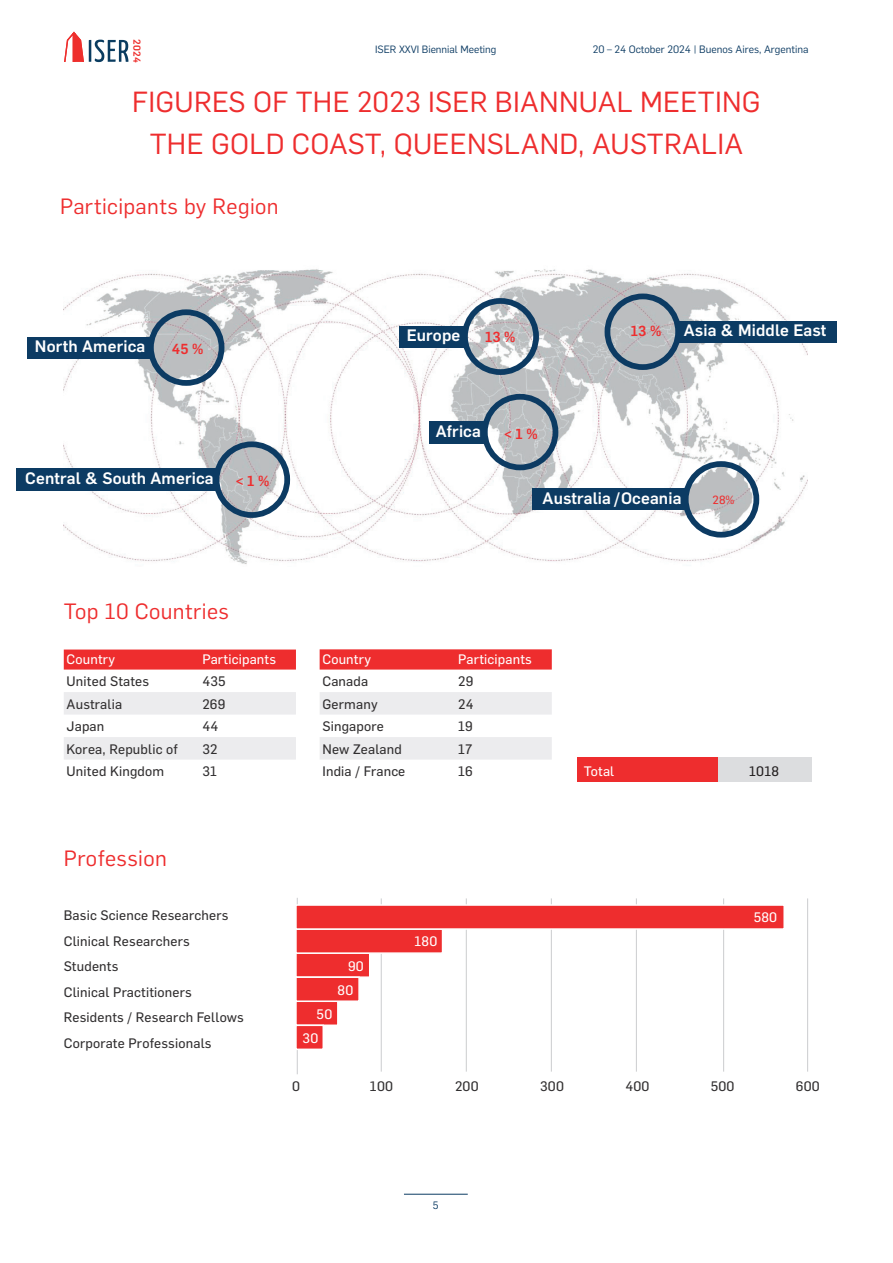
<style>
.page{position:relative;width:893px;height:1263px;background:#fff}
.page>*{position:absolute;margin:0;border:0;box-sizing:border-box;transform-origin:0 0}
.t1{font:28.5px/42px "Flama";letter-spacing:.01em;color:#ee2d2e;text-align:center}
.t2{font:21.75px "Flama";letter-spacing:.02em;color:#ee2d2e}
.t3{font:500 16.35px "Flama";letter-spacing:.01em;color:#fff}
.t4{font:500 14.25px "Flama";color:#ee2d2e}
.t5{font:13.5px/25.5px "Flama Basic";letter-spacing:.015em;color:#312f30}
.t6{font:13.5px/24.3px "Flama Basic";letter-spacing:.015em;color:#fff}
.t7{font:13.5px "Flama Basic";color:#231f20}
.t8{font:11.7px "Flama Basic";color:#ee2d2e}
.t9{font:10.5px "Flama";color:#0c3b63}
.t10{font:10.35px "Flama";color:#0c3b63}
.t11{font:500 9.9px "Flama";color:#ee2f2d}
</style>
<div class="page">
<hr style="left:404px;top:1194px;width:64px;height:1px;background:#0c3b63">
<svg style="left:64px;top:31px;width:64px;height:31px"></svg>
<img style="left:64px;top:269px;width:744px;height:295px">
<div style="left:462px;top:298px;width:77px;height:77px;border:6px solid #0c3b63;border-radius:50%"></div>
<div style="left:148px;top:309px;width:76px;height:77px;border:6px solid #0c3b63;border-radius:50%"></div>
<div style="left:214px;top:441px;width:76px;height:77px;border:6px solid #0c3b63;border-radius:50%"></div>
<div style="left:482px;top:394px;width:76px;height:76px;border:6px solid #0c3b63;border-radius:50%"></div>
<div style="left:683px;top:461px;width:76px;height:77px;border:6px solid #0c3b63;border-radius:50%"></div>
<div style="left:399px;top:326px;width:67px;height:21px;background:#0c3b63"></div>
<div style="left:532px;top:488px;width:155px;height:22px;background:#0c3b63"></div>
<div style="left:605px;top:294px;width:76px;height:76px;border:6px solid #0c3b63;border-radius:50%"></div>
<div style="left:678px;top:321px;width:159px;height:22px;background:#0c3b63"></div>
<div style="left:27px;top:337px;width:124px;height:21px;background:#0c3b63"></div>
<div style="left:17px;top:469px;width:202px;height:22px;background:#0c3b63"></div>
<div style="left:429px;top:421px;width:57px;height:22px;background:#0c3b63"></div>
<div style="left:64px;top:649px;width:232px;height:20px;background:#ee2d2e"></div>
<svg style="left:64px;top:692px;width:232px;height:67px"></svg>
<div style="left:577px;top:757px;width:141px;height:25px;background:#ee2d2e"></div>
<div style="left:718px;top:757px;width:93px;height:25px;background:#dcdddf"></div>
<div style="left:320px;top:649px;width:232px;height:20px;background:#ee2d2e"></div>
<svg style="left:320px;top:692px;width:232px;height:67px"></svg>
<hr style="left:297px;top:898px;width:1px;height:176px;background:#d1d2d4">
<hr style="left:381px;top:898px;width:1px;height:173px;background:#d1d2d4">
<hr style="left:466px;top:898px;width:1px;height:173px;background:#d1d2d4">
<hr style="left:551px;top:898px;width:1px;height:173px;background:#d1d2d4">
<hr style="left:636px;top:898px;width:1px;height:173px;background:#d1d2d4">
<hr style="left:723px;top:898px;width:1px;height:173px;background:#d1d2d4">
<hr style="left:807px;top:898px;width:1px;height:173px;background:#d1d2d4">
<div style="left:295px;top:952px;width:75px;height:26px;background:#ee2d2e;border:2px solid #fff"></div>
<div style="left:295px;top:1000px;width:44px;height:26px;background:#ee2d2e;border:2px solid #fff"></div>
<div style="left:295px;top:1024px;width:29px;height:26px;background:#ee2d2e;border:2px solid #fff"></div>
<div style="left:295px;top:976px;width:65px;height:26px;background:#ee2d2e;border:2px solid #fff"></div>
<div style="left:295px;top:928px;width:148px;height:26px;background:#ee2d2e;border:2px solid #fff"></div>
<div style="left:295px;top:904px;width:490px;height:26px;background:#ee2d2e;border:2px solid #fff"></div>
<p class="t11" style="left:144px;top:39px;width:25px;rotate:90deg">2024</p>
<p class="t10" style="left:375px;top:42px;width:123px">ISER XXVI Biennial Meeting</p>
<p class="t9" style="left:593px;top:42px;width:217px">20 – 24 October 2024 | Buenos Aires, Argentina</p>
<h1 class="t1" style="left:132px;top:79px;width:630px">FIGURES OF THE 2023 ISER BIANNUAL MEETING<br>THE GOLD COAST, QUEENSLAND, AUSTRALIA</h1>
<h2 class="t2" style="left:60px;top:191px;width:220px">Participants by Region</h2>
<p class="t3" style="left:35px;top:334px;width:112px">North America</p>
<p class="t4" style="left:172px;top:339px;width:33px">45 %</p>
<p class="t3" style="left:25px;top:467px;width:190px">Central &amp; South America</p>
<p class="t4" style="left:236px;top:471px;width:35px">&lt; 1 %</p>
<h2 class="t2" style="left:64px;top:596px;width:167px">Top 10 Countries</h2>
<p class="t3" style="left:407px;top:323px;width:55px">Europe</p>
<p class="t4" style="left:485px;top:326px;width:32px">13 %</p>
<p class="t3" style="left:436px;top:419px;width:47px">Africa</p>
<p class="t4" style="left:504px;top:423px;width:35px">&lt; 1 %</p>
<p class="t4" style="left:631px;top:321px;width:32px">13 %</p>
<p class="t3" style="left:684px;top:319px;width:144px">Asia &amp; Middle East</p>
<p class="t3" style="left:543px;top:486px;width:140px">Australia /Oceania</p>
<p class="t8" style="left:713px;top:491px;width:23px">28%</p>
<p class="t6" style="left:67px;top:646px;width:50px">Country</p>
<p class="t6" style="left:202px;top:646px;width:75px">Participants</p>
<p class="t5" style="left:67px;top:668px;width:84px">United States</p>
<p class="t5" style="left:202px;top:668px;width:25px">435</p>
<p class="t5" style="left:67px;top:690px;width:57px">Australia</p>
<p class="t5" style="left:202px;top:690px;width:25px">269</p>
<p class="t5" style="left:67px;top:713px;width:39px">Japan</p>
<p class="t5" style="left:202px;top:713px;width:17px">44</p>
<p class="t5" style="left:67px;top:735px;width:113px">Korea, Republic of</p>
<p class="t5" style="left:202px;top:735px;width:17px">32</p>
<p class="t5" style="left:67px;top:758px;width:99px">United Kingdom</p>
<p class="t5" style="left:202px;top:758px;width:16px">31</p>
<p class="t6" style="left:584px;top:759px;width:32px">Total</p>
<p class="t7" style="left:749px;top:762px;width:31px">1018</p>
<p class="t6" style="left:322px;top:646px;width:50px">Country</p>
<p class="t6" style="left:458px;top:646px;width:75px">Participants</p>
<p class="t5" style="left:322px;top:668px;width:47px">Canada</p>
<p class="t5" style="left:458px;top:668px;width:17px">29</p>
<p class="t5" style="left:322px;top:690px;width:57px">Germany</p>
<p class="t5" style="left:458px;top:690px;width:17px">24</p>
<p class="t5" style="left:322px;top:713px;width:63px">Singapore</p>
<p class="t5" style="left:458px;top:713px;width:16px">19</p>
<p class="t5" style="left:322px;top:735px;width:81px">New Zealand</p>
<p class="t5" style="left:458px;top:735px;width:16px">17</p>
<p class="t5" style="left:322px;top:758px;width:84px">India / France</p>
<p class="t5" style="left:458px;top:758px;width:16px">16</p>
<h2 class="t2" style="left:64px;top:844px;width:105px">Profession</h2>
<p class="t5" style="left:64px;top:902px;width:182px">Basic Science Researchers<br>Clinical Researchers<br>Students<br>Clinical Practitioners<br>Residents / Research Fellows<br>Corporate Professionals</p>
<p class="t6" style="left:338px;top:953px;width:28px;text-indent:10px">90<br>80</p>
<p class="t6" style="left:303px;top:1001px;width:31px;text-indent:14px">50<br>30</p>
<p class="t6" style="left:415px;top:928px;width:24px">180</p>
<p class="t6" style="left:754px;top:904px;width:25px">580</p>
<p class="t5" style="left:292px;top:1073px;width:9px">0</p>
<p class="t5" style="left:370px;top:1073px;width:25px">100</p>
<p class="t5" style="left:455px;top:1073px;width:25px">200</p>
<p class="t5" style="left:540px;top:1073px;width:25px">300</p>
<p class="t5" style="left:625px;top:1073px;width:26px">400</p>
<p class="t5" style="left:711px;top:1073px;width:25px">500</p>
<p class="t5" style="left:796px;top:1073px;width:25px">600</p>
<p class="t9" style="left:433px;top:1198px;width:7px">5</p>
</div>
